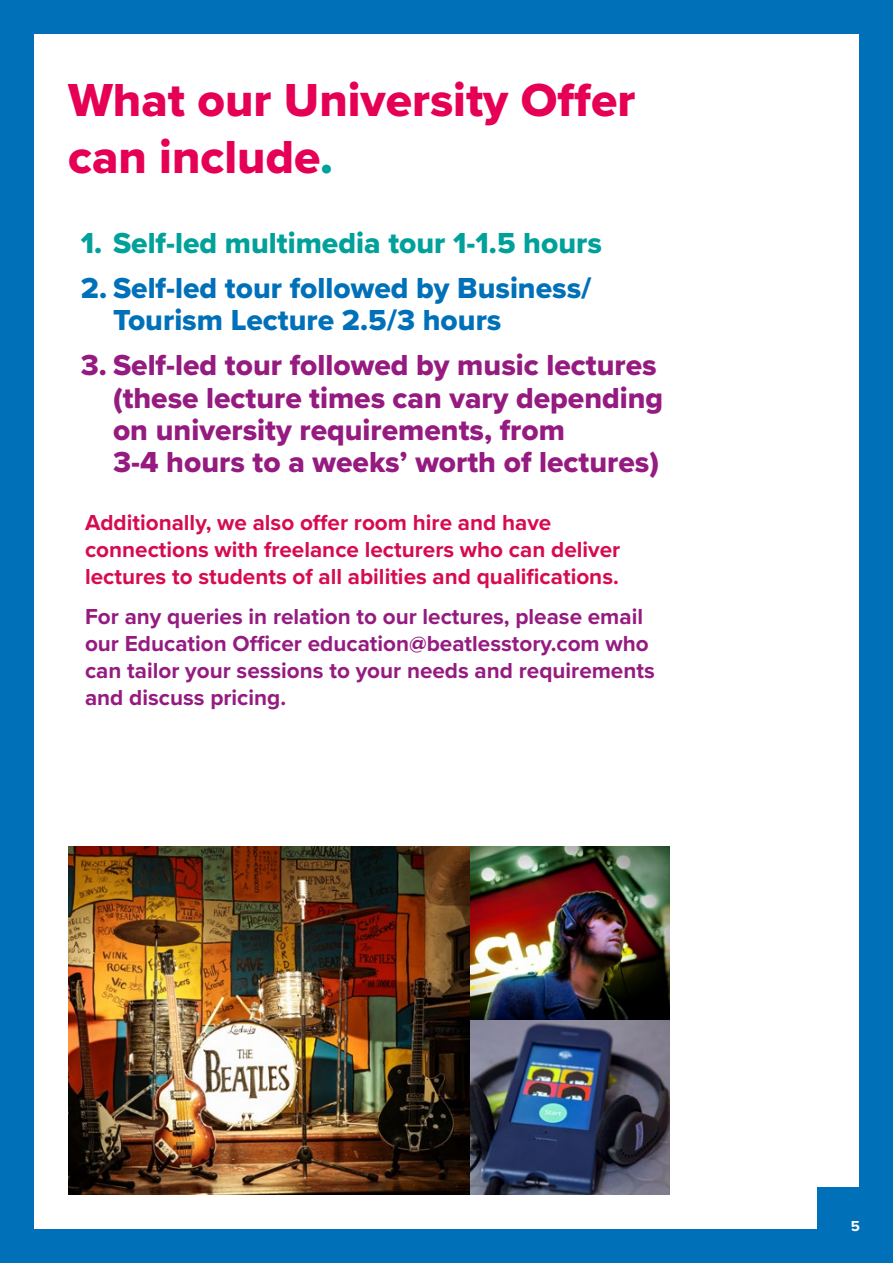
<style>
.page{position:relative;width:893px;height:1263px;background:#0071b9}
.page>*{position:absolute;margin:0;border:0;box-sizing:border-box;transform-origin:0 0}
.t1{font:48px/57px "Proxima Nova Extrabld";color:#e50056}
.t2{font:30px/32.2px "Proxima Nova Extrabld";color:#951b81}
.t3{font:30px/32.2px "Proxima Nova Extrabld";color:#0071b9}
.t4{font:30px "Proxima Nova Extrabld";color:#00a19a}
.t5{font:700 22.5px/27px "Proxima Nova";color:#951b81}
.t6{font:700 22.5px/27px "Proxima Nova";color:#d60b52}
.t7{font:700 15px "Proxima Nova";color:#fff}
.s1{color:#00a19a}
</style>
<div class="page">
<div style="left:34px;top:34px;width:825px;height:1195px;background:#fff"></div>
<img style="left:68px;top:846px;width:601px;height:349px">
<div style="left:818px;top:1188px;width:75px;height:75px;background:#0071b9"></div>
<h1 class="t1" style="left:68px;top:71px;width:569px">What our University Offer can include<span class="s1">.</span></h1>
<h2 class="t4" style="left:81px;top:221px;width:523px">1. Self-led multimedia tour 1-1.5 hours</h2>
<h2 class="t3" style="left:113px;top:272px;width:480px;text-indent:-32px">2. Self-led tour followed by Business/<br>Tourism Lecture 2.5/3 hours</h2>
<h2 class="t2" style="left:113px;top:349px;width:552px;text-indent:-32px">3. Self-led tour followed by music lectures (these lecture times can vary depending on university requirements, from<br>3-4 hours to a weeks’ worth of lectures)</h2>
<p class="t6" style="left:85px;top:510px;width:537px">Additionally, we also offer room hire and have connections with freelance lecturers who can deliver lectures to students of all abilities and qualifications.</p>
<p class="t5" style="left:85px;top:604px;width:571px">For any queries in relation to our lectures, please email our Education Officer education@beatlesstory.com who can tailor your sessions to your needs and requirements and discuss pricing.</p>
<p class="t7" style="left:851px;top:1217px;width:11px">5</p>
</div>
